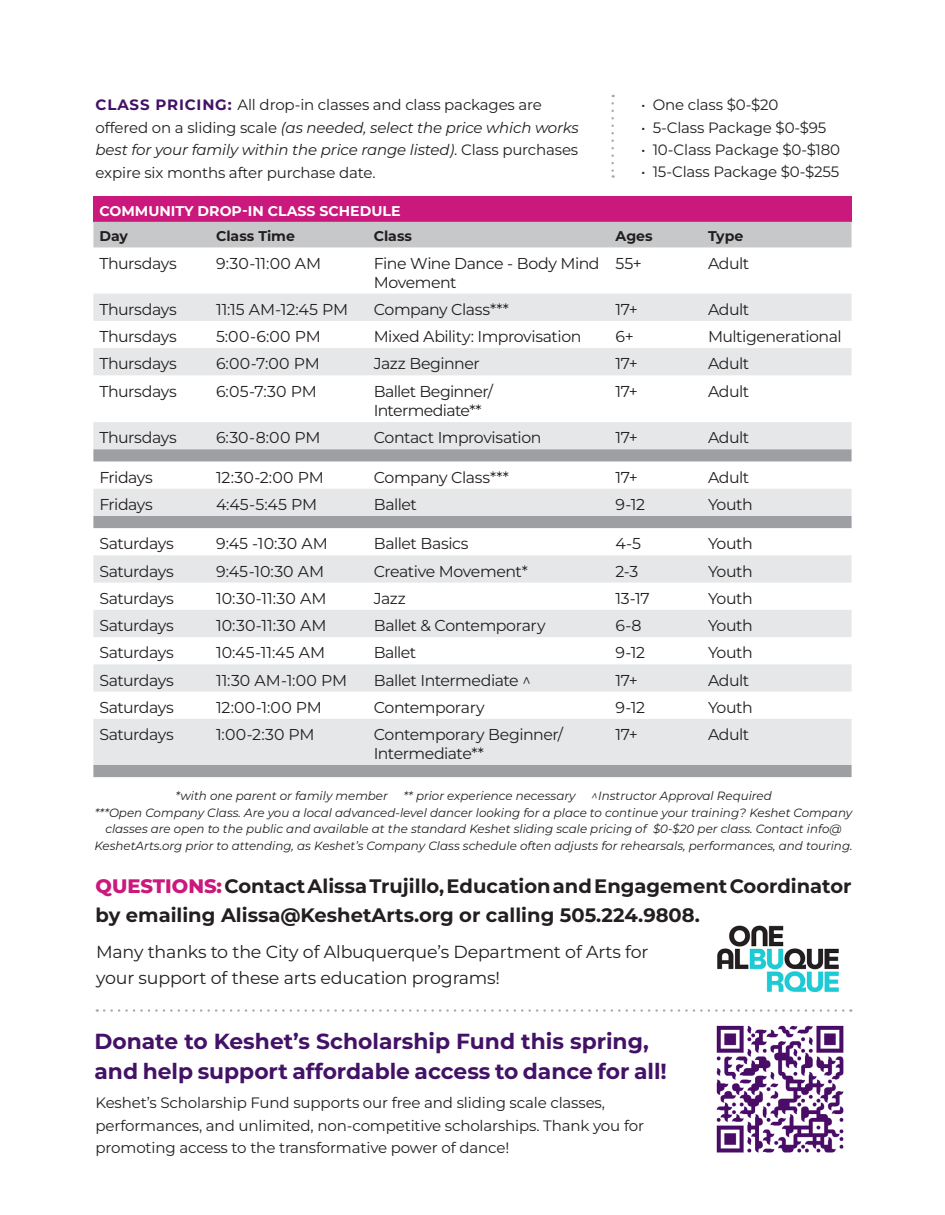
<style>
.page{position:relative;width:945px;height:1215px;background:#fff}
.page>*{position:absolute;margin:0;border:0;box-sizing:border-box;transform-origin:0 0}
.t1{font:700 21.75px/30.2px "Montserrat";color:#431266}
.t2{font:700 19.5px/29.7px "Montserrat";color:#231f20}
.t3{font:17.4px/26.1px "Montserrat";letter-spacing:-.01em;color:#231f20}
.t4{font:15.75px/18.9px "Montserrat";letter-spacing:-.03em;color:#231f20}
.t5{font:15.75px "Montserrat";color:#231f20}
.t6{font:15px/22.5px "Montserrat";letter-spacing:-.01em;color:#231f20}
.t7{font:700 14.1px "Montserrat";color:#fff}
.t8{font:700 14.1px "Montserrat";color:#231f20}
.t9{font:italic 12px "Montserrat";color:#231f20}
.s1{font-weight:700;color:#431266}
.s2{font-style:italic}
.s3{font-weight:800;color:#ca187c}
</style>
<div class="page">
<div style="left:93px;top:196px;width:759px;height:26px;background:#ca187c"></div>
<div style="left:93px;top:222px;width:759px;height:25px;background:#c7c8ca"></div>
<svg style="left:93px;top:294px;width:759px;height:155px;fill:#e6e7e9"></svg>
<svg style="left:93px;top:449px;width:759px;height:328px;fill:#e6e7e9"></svg>
<svg style="left:104px;top:1009px;width:747px;height:3px"></svg>
<svg style="left:611px;top:103px;width:3px;height:75px"></svg>
<img style="left:717px;top:926px;width:121px;height:65px">
<img style="left:716px;top:1025px;width:128px;height:128px">
<p class="t6" style="left:96px;top:93px;width:485px"><span class="s1">CLASS PRICING:</span> All drop-in classes and class packages are offered on a sliding scale <span class="s2">(as needed, select the price which works best for your family within the price range listed)</span>. Class purchases expire six months after purchase date.</p>
<p class="t6" style="left:641px;top:93px;width:139px">• One class $0-$20</p>
<p class="t6" style="left:641px;top:115px;width:187px">• 5-Class Package $0-$95</p>
<p class="t6" style="left:641px;top:138px;width:201px">• 10-Class Package $0-$180</p>
<p class="t6" style="left:641px;top:160px;width:200px">• 15-Class Package $0-$255</p>
<p class="t7" style="left:99px;top:201px;width:303px">COMMUNITY DROP-IN CLASS SCHEDULE</p>
<p class="t8" style="left:99px;top:226px;width:30px">Day</p>
<p class="t8" style="left:216px;top:226px;width:81px">Class Time</p>
<p class="t8" style="left:374px;top:226px;width:40px">Class</p>
<p class="t8" style="left:616px;top:226px;width:39px">Ages</p>
<p class="t8" style="left:708px;top:226px;width:37px">Type</p>
<p class="t4" style="left:99px;top:253px;width:79px">Thursdays</p>
<p class="t4" style="left:216px;top:253px;width:107px">9:30-11:00 AM</p>
<p class="t4" style="left:374px;top:253px;width:227px">Fine Wine Dance - Body Mind<br>Movement</p>
<p class="t4" style="left:616px;top:253px;width:28px">55+</p>
<p class="t4" style="left:708px;top:253px;width:43px">Adult</p>
<p class="t4" style="left:99px;top:299px;width:79px">Thursdays</p>
<p class="t5" style="left:216px;top:298px;width:134px">11:15 AM-12:45 PM</p>
<p class="t4" style="left:374px;top:299px;width:137px">Company Class***</p>
<p class="t4" style="left:616px;top:299px;width:24px">17+</p>
<p class="t4" style="left:708px;top:299px;width:43px">Adult</p>
<p class="t4" style="left:99px;top:326px;width:79px">Thursdays</p>
<p class="t4" style="left:216px;top:326px;width:106px">5:00-6:00 PM</p>
<p class="t4" style="left:374px;top:326px;width:209px">Mixed Ability: Improvisation</p>
<p class="t4" style="left:616px;top:326px;width:20px">6+</p>
<p class="t4" style="left:708px;top:326px;width:135px">Multigenerational</p>
<p class="t4" style="left:99px;top:354px;width:79px">Thursdays</p>
<p class="t4" style="left:216px;top:354px;width:105px">6:00-7:00 PM</p>
<p class="t4" style="left:374px;top:354px;width:108px">Jazz Beginner</p>
<p class="t4" style="left:616px;top:354px;width:24px">17+</p>
<p class="t4" style="left:708px;top:354px;width:43px">Adult</p>
<p class="t4" style="left:99px;top:381px;width:79px">Thursdays</p>
<p class="t4" style="left:216px;top:381px;width:102px">6:05-7:30 PM</p>
<p class="t4" style="left:374px;top:381px;width:121px;line-height:19.5px">Ballet Beginner/<br>Intermediate**</p>
<p class="t4" style="left:616px;top:381px;width:24px">17+</p>
<p class="t4" style="left:708px;top:381px;width:43px">Adult</p>
<p class="t4" style="left:99px;top:428px;width:79px">Thursdays</p>
<p class="t4" style="left:216px;top:428px;width:106px">6:30-8:00 PM</p>
<p class="t4" style="left:374px;top:428px;width:169px">Contact Improvisation</p>
<p class="t4" style="left:616px;top:428px;width:24px">17+</p>
<p class="t4" style="left:708px;top:428px;width:43px">Adult</p>
<p class="t4" style="left:99px;top:467px;width:55px">Fridays</p>
<p class="t4" style="left:216px;top:467px;width:109px">12:30-2:00 PM</p>
<p class="t4" style="left:374px;top:467px;width:137px">Company Class***</p>
<p class="t4" style="left:616px;top:467px;width:24px">17+</p>
<p class="t4" style="left:708px;top:467px;width:43px">Adult</p>
<p class="t4" style="left:99px;top:494px;width:55px">Fridays</p>
<p class="t4" style="left:216px;top:494px;width:103px">4:45-5:45 PM</p>
<p class="t4" style="left:374px;top:494px;width:45px">Ballet</p>
<p class="t4" style="left:616px;top:494px;width:31px">9-12</p>
<p class="t4" style="left:708px;top:494px;width:46px">Youth</p>
<p class="t4" style="left:99px;top:534px;width:76px">Saturdays</p>
<p class="t4" style="left:216px;top:534px;width:113px">9:45 -10:30 AM</p>
<p class="t4" style="left:374px;top:534px;width:96px">Ballet Basics</p>
<p class="t4" style="left:616px;top:534px;width:27px">4-5</p>
<p class="t4" style="left:708px;top:534px;width:46px">Youth</p>
<p class="t4" style="left:99px;top:561px;width:76px">Saturdays</p>
<p class="t4" style="left:216px;top:561px;width:110px">9:45-10:30 AM</p>
<p class="t4" style="left:374px;top:561px;width:156px">Creative Movement*</p>
<p class="t4" style="left:616px;top:561px;width:24px">2-3</p>
<p class="t4" style="left:708px;top:561px;width:46px">Youth</p>
<p class="t4" style="left:99px;top:588px;width:76px">Saturdays</p>
<p class="t4" style="left:216px;top:588px;width:112px">10:30-11:30 AM</p>
<p class="t4" style="left:374px;top:588px;width:34px">Jazz</p>
<p class="t4" style="left:616px;top:588px;width:36px">13-17</p>
<p class="t4" style="left:708px;top:588px;width:46px">Youth</p>
<p class="t4" style="left:99px;top:616px;width:76px">Saturdays</p>
<p class="t4" style="left:216px;top:616px;width:112px">10:30-11:30 AM</p>
<p class="t4" style="left:374px;top:616px;width:173px">Ballet &amp; Contemporary</p>
<p class="t4" style="left:616px;top:616px;width:27px">6-8</p>
<p class="t4" style="left:708px;top:616px;width:46px">Youth</p>
<p class="t4" style="left:99px;top:643px;width:76px">Saturdays</p>
<p class="t4" style="left:216px;top:643px;width:111px">10:45-11:45 AM</p>
<p class="t4" style="left:374px;top:643px;width:44px">Ballet</p>
<p class="t4" style="left:616px;top:643px;width:31px">9-12</p>
<p class="t4" style="left:708px;top:643px;width:46px">Youth</p>
<p class="t4" style="left:99px;top:670px;width:76px">Saturdays</p>
<p class="t4" style="left:216px;top:670px;width:132px">11:30 AM-1:00 PM</p>
<p class="t4" style="left:374px;top:670px;width:159px">Ballet Intermediate ^</p>
<p class="t4" style="left:616px;top:670px;width:24px">17+</p>
<p class="t4" style="left:708px;top:670px;width:43px">Adult</p>
<p class="t4" style="left:99px;top:697px;width:76px">Saturdays</p>
<p class="t4" style="left:216px;top:697px;width:107px">12:00-1:00 PM</p>
<p class="t4" style="left:374px;top:697px;width:112px">Contemporary</p>
<p class="t4" style="left:616px;top:697px;width:31px">9-12</p>
<p class="t4" style="left:708px;top:697px;width:46px">Youth</p>
<p class="t4" style="left:99px;top:724px;width:76px">Saturdays</p>
<p class="t4" style="left:216px;top:724px;width:100px">1:00-2:30 PM</p>
<p class="t4" style="left:374px;top:724px;width:191px">Contemporary Beginner/<br>Intermediate**</p>
<p class="t4" style="left:616px;top:724px;width:24px">17+</p>
<p class="t4" style="left:708px;top:724px;width:43px">Adult</p>
<p class="t9" style="left:175px;top:788px;width:214px">*with one parent or family member</p>
<p class="t9" style="left:403px;top:788px;width:174px">** prior experience necessary</p>
<p class="t9" style="left:591px;top:788px;width:182px">^Instructor Approval Required</p>
<p class="t9" style="left:95px;top:804px;width:759px">***Open Company Class. Are you a local advanced-level dancer looking for a place to continue your training? Keshet Company</p>
<p class="t9" style="left:105px;top:821px;width:738px">classes are open to the public and available at the standard Keshet sliding scale pricing of $0-$20 per class. Contact info@</p>
<p class="t9" style="left:94px;top:837px;width:760px">KeshetArts.org prior to attending, as Keshet’s Company Class schedule often adjusts for rehearsals, performances, and touring.</p>
<p class="t2" style="left:96px;top:870px;width:758px"><span class="s3">QUESTIONS:</span> Contact Alissa Trujillo, Education and Engagement Coordinator by emailing Alissa@KeshetArts.org or calling 505.224.9808.</p>
<p class="t3" style="left:96px;top:938px;width:554px">Many thanks to the City of Albuquerque’s Department of Arts for your support of these arts education programs!</p>
<p class="t1" style="left:94px;top:1025px;width:574px">Donate to Keshet’s Scholarship Fund this spring, and help support affordable access to dance for all!</p>
<p class="t6" style="left:96px;top:1092px;width:550px">Keshet’s Scholarship Fund supports our free and sliding scale classes, performances, and unlimited, non-competitive scholarships. Thank you for promoting access to the transformative power of dance!</p>
</div>
